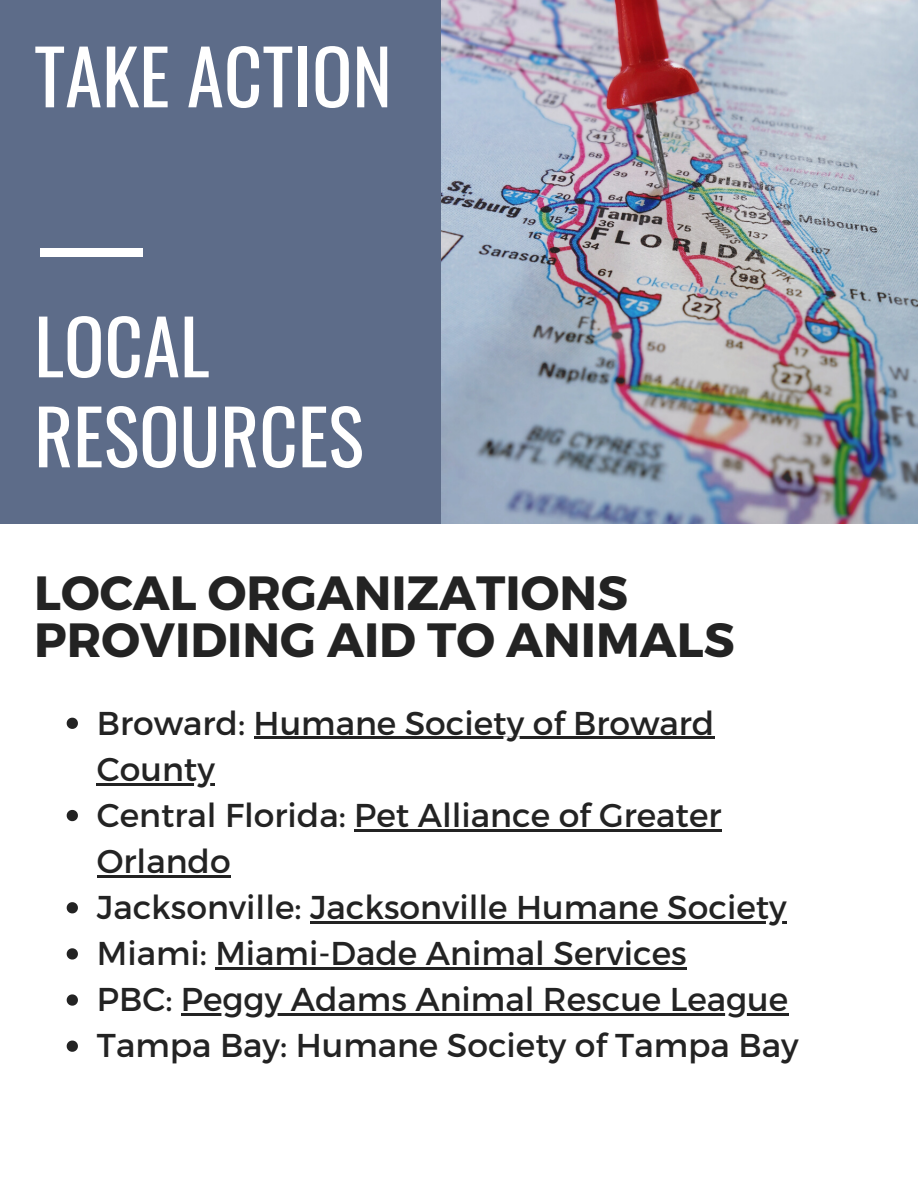
<style>
.page{position:relative;width:918px;height:1188px;background:#fff}
.page>*{position:absolute;margin:0;border:0;box-sizing:border-box;transform-origin:0 0}
.t1{font:75px/90px "Oswald";color:#fff}
.t2{font:700 48px "Montserrat";color:#232323}
.t3{font:33px/46.2px "Montserrat";color:#232323}
</style>
<div class="page">
<div style="left:0;top:0;width:459px;height:524px;background:#5d6c89"></div>
<img style="left:441px;top:0;width:477px;height:524px">
<svg style="left:67px;top:718px;width:11px;height:11px"></svg>
<hr style="left:254px;top:737px;width:460px;height:2px;background:#232323">
<hr style="left:97px;top:783px;width:118px;height:2px;background:#232323">
<svg style="left:67px;top:810px;width:11px;height:11px"></svg>
<hr style="left:354px;top:829px;width:367px;height:2px;background:#232323">
<hr style="left:97px;top:875px;width:134px;height:2px;background:#232323">
<svg style="left:67px;top:902px;width:11px;height:11px"></svg>
<hr style="left:310px;top:921px;width:477px;height:3px;background:#232323">
<svg style="left:67px;top:948px;width:11px;height:12px"></svg>
<hr style="left:215px;top:967px;width:472px;height:3px;background:#232323">
<svg style="left:67px;top:994px;width:11px;height:12px"></svg>
<hr style="left:181px;top:1014px;width:607px;height:2px;background:#232323">
<svg style="left:67px;top:1041px;width:11px;height:11px"></svg>
<div style="left:41px;top:248px;width:102px;height:9px;background:#fff"></div>
<p class="t1" style="left:34px;top:28px;width:359px">TAKE ACTION</p>
<p class="t1" style="left:34px;top:298px;width:331px">LOCAL<br>RESOURCES</p>
<p class="t2" style="left:34px;top:562px;width:595px">LOCAL ORGANIZATIONS</p>
<p class="t2" style="left:34px;top:609px;width:702px">PROVIDING AID TO ANIMALS</p>
<p class="t3" style="left:97px;top:698px;width:619px">Broward: Humane Society of Broward<br>County</p>
<p class="t3" style="left:97px;top:790px;width:626px">Central Florida: Pet Alliance of Greater<br>Orlando</p>
<p class="t3" style="left:97px;top:883px;width:691px">Jacksonville: Jacksonville Humane Society</p>
<p class="t3" style="left:97px;top:929px;width:591px">Miami: Miami-Dade Animal Services</p>
<p class="t3" style="left:97px;top:975px;width:693px">PBC: Peggy Adams Animal Rescue League</p>
<p class="t3" style="left:97px;top:1021px;width:703px">Tampa Bay: Humane Society of Tampa Bay</p>
</div>
